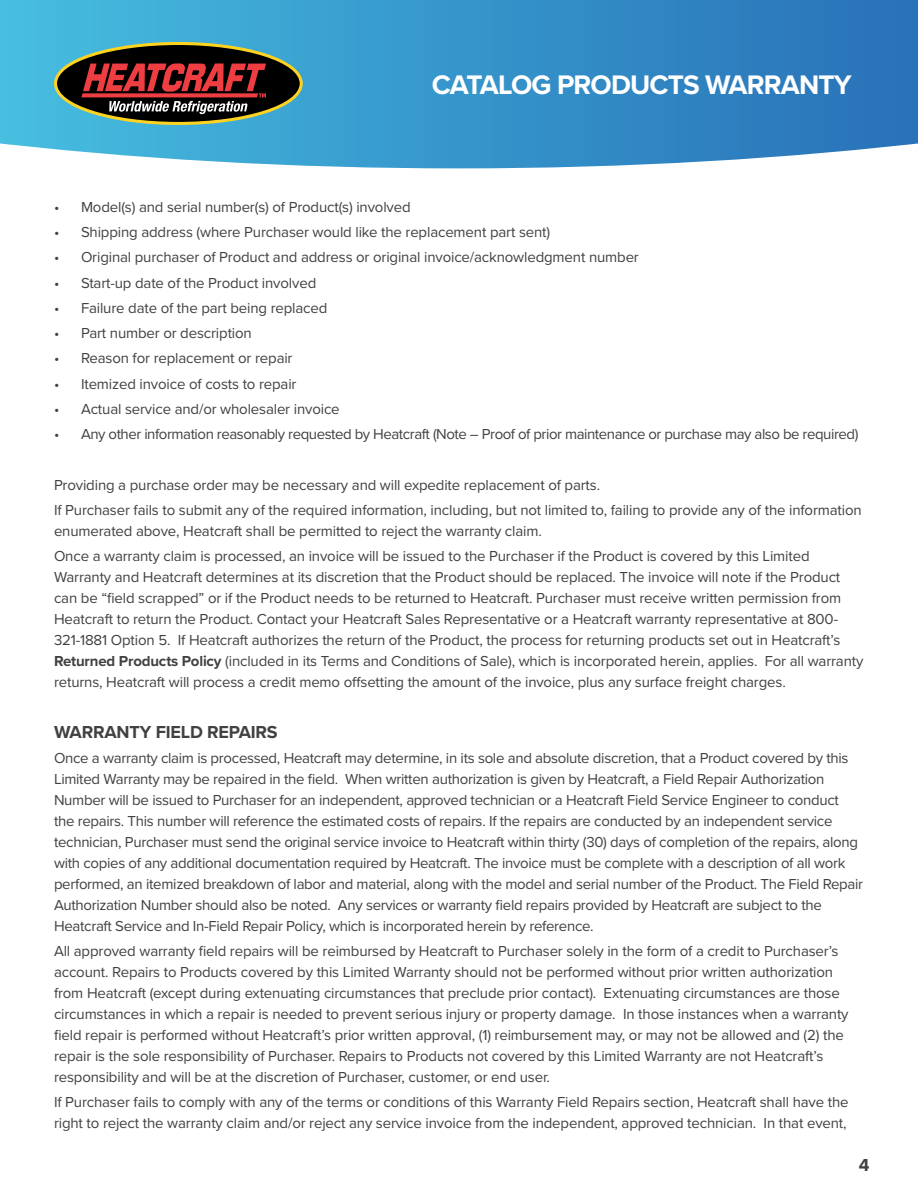
<style>
.page{position:relative;width:918px;height:1188px;background:#fff}
.page>*{position:absolute;margin:0;border:0;box-sizing:border-box;transform-origin:0 0}
.t1{font:700 27.75px "Proxima Nova";letter-spacing:-.03em;color:#fff}
.t2{font:700 18px "Proxima Nova";letter-spacing:-.01em;color:#414042}
.t3{font:15px/21px "Proxima Nova";letter-spacing:-.01em;color:#414042}
.t4{font:15px "Proxima Nova";letter-spacing:-.03em;color:#414042}
.s1{font-weight:700}
</style>
<div class="page">
<svg style="left:0;top:0;width:918px;height:168px;background:#4098cc"></svg>
<svg style="left:54px;top:42px;width:249px;height:83px;background:#554944"></svg>
<h1 class="t1" style="left:432px;top:65px;width:421px">CATALOG PRODUCTS WARRANTY</h1>
<p class="t3" style="left:54px;top:196px;width:358px">• Model(s) and serial number(s) of Product(s) involved</p>
<p class="t3" style="left:54px;top:221px;width:498px">• Shipping address (where Purchaser would like the replacement part sent)</p>
<p class="t3" style="left:54px;top:246px;width:586px">• Original purchaser of Product and address or original invoice/acknowledgment number</p>
<p class="t3" style="left:54px;top:271px;width:264px">• Start-up date of the Product involved</p>
<p class="t3" style="left:54px;top:297px;width:275px">• Failure date of the part being replaced</p>
<p class="t3" style="left:54px;top:322px;width:199px">• Part number or description</p>
<p class="t3" style="left:54px;top:347px;width:240px">• Reason for replacement or repair</p>
<p class="t3" style="left:54px;top:372px;width:244px">• Itemized invoice of costs to repair</p>
<p class="t3" style="left:54px;top:398px;width:287px">• Actual service and/or wholesaler invoice</p>
<p class="t4" style="left:54px;top:423px;width:806px">• Any other information reasonably requested by Heatcraft (Note – Proof of prior maintenance or purchase may also be required)</p>
<p class="t3" style="left:54px;top:471px;width:809px;line-height:25.2px">Providing a purchase order may be necessary and will expedite replacement of parts.<br>If Purchaser fails to submit any of the required information, including, but not limited to, failing to provide any of the information</p>
<p class="t3" style="left:54px;top:518px;width:757px;line-height:25.2px">enumerated above, Heatcraft shall be permitted to reject the warranty claim.<br>Once a warranty claim is processed, an invoice will be issued to the Purchaser if the Product is covered by this Limited</p>
<p class="t3" style="left:54px;top:566px;width:811px">Warranty and Heatcraft determines at its discretion that the Product should be replaced. The invoice will note if the Product can be “field scrapped” or if the Product needs to be returned to Heatcraft. Purchaser must receive written permission from Heatcraft to return the Product. Contact your Heatcraft Sales Representative or a Heatcraft warranty representative at 800- 321-1881 Option 5. If Heatcraft authorizes the return of the Product, the process for returning products set out in Heatcraft’s <span class="s1">Returned Products Policy</span> (included in its Terms and Conditions of Sale), which is incorporated herein, applies. For all warranty returns, Heatcraft will process a credit memo offsetting the amount of the invoice, plus any surface freight charges.</p>
<p class="t2" style="left:54px;top:718px;width:225px">WARRANTY FIELD REPAIRS</p>
<p class="t3" style="left:54px;top:747px;width:811px">Once a warranty claim is processed, Heatcraft may determine, in its sole and absolute discretion, that a Product covered by this Limited Warranty may be repaired in the field. When written authorization is given by Heatcraft, a Field Repair Authorization Number will be issued to Purchaser for an independent, approved technician or a Heatcraft Field Service Engineer to conduct<br>the repairs. This number will reference the estimated costs of repairs. If the repairs are conducted by an independent service technician, Purchaser must send the original service invoice to Heatcraft within thirty (30) days of completion of the repairs, along with copies of any additional documentation required by Heatcraft. The invoice must be complete with a description of all work performed, an itemized breakdown of labor and material, along with the model and serial number of the Product. The Field Repair Authorization Number should also be noted. Any services or warranty field repairs provided by Heatcraft are subject to the Heatcraft Service and In-Field Repair Policy, which is incorporated herein by reference.</p>
<p class="t3" style="left:54px;top:940px;width:796px">All approved warranty field repairs will be reimbursed by Heatcraft to Purchaser solely in the form of a credit to Purchaser’s account. Repairs to Products covered by this Limited Warranty should not be performed without prior written authorization from Heatcraft (except during extenuating circumstances that preclude prior contact). Extenuating circumstances are those circumstances in which a repair is needed to prevent serious injury or property damage. In those instances when a warranty field repair is performed without Heatcraft’s prior written approval, (1) reimbursement may, or may not be allowed and (2) the repair is the sole responsibility of Purchaser. Repairs to Products not covered by this Limited Warranty are not Heatcraft’s responsibility and will be at the discretion of Purchaser, customer, or end user.</p>
<p class="t3" style="left:54px;top:1091px;width:796px">If Purchaser fails to comply with any of the terms or conditions of this Warranty Field Repairs section, Heatcraft shall have the right to reject the warranty claim and/or reject any service invoice from the independent, approved technician. In that event,</p>
<p class="t2" style="left:859px;top:1151px;width:12px">4</p>
</div>
